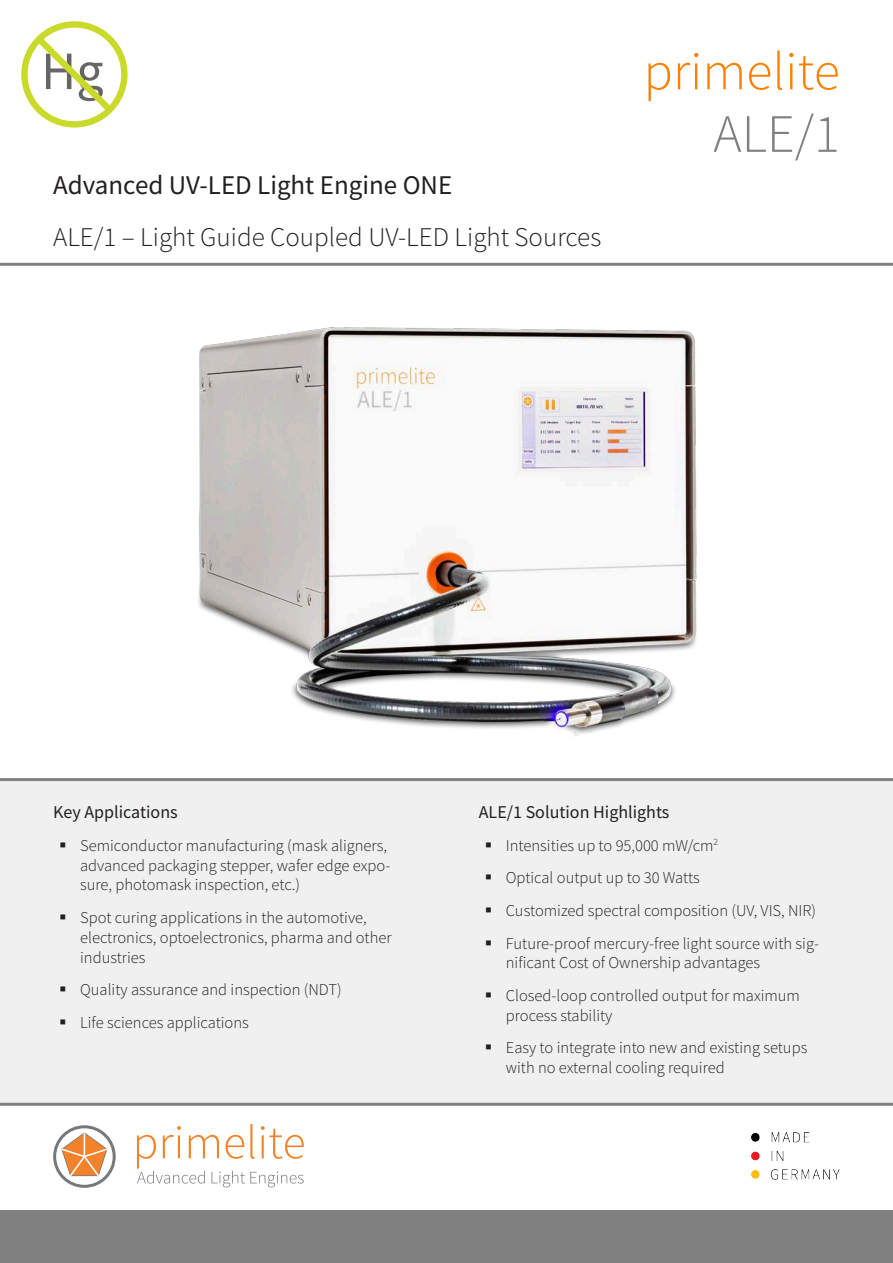
<style>
.page{position:relative;width:893px;height:1263px;background:#fff}
.page>*{position:absolute;margin:0;border:0;box-sizing:border-box;transform-origin:0 0}
.t1{font:300 54px "Source Sans Pro";color:#ff7f00}
.t2{font:300 54px "Source Sans Pro";color:#808080}
.t3{font:300 27px "Source Sans Pro";color:#231f20}
.t4{font:27px "Source Sans Pro";color:#231f20}
.t5{font:18px "Source Sans Pro";color:#231f20}
.t6{font:300 16.5px/32.5px "Source Sans Pro";color:#231f20}
</style>
<div class="page">
<div style="left:0;top:781px;width:893px;height:322px;background:#f0f0f0"></div>
<div style="left:0;top:1103px;width:893px;height:160px;background:#808080"></div>
<div style="left:0;top:1103px;width:893px;height:107px;background:#fff"></div>
<hr style="left:0;top:1103px;width:893px;height:3px;background:#808080">
<hr style="left:0;top:263px;width:893px;height:3px;background:#808080">
<img style="left:198px;top:327px;width:499px;height:410px">
<svg style="left:137px;top:1124px;width:167px;height:63px"></svg>
<svg style="left:53px;top:1125px;width:63px;height:63px"></svg>
<hr style="left:0;top:778px;width:893px;height:3px;background:#808080">
<img style="left:752px;top:1133px;width:88px;height:46px">
<svg style="left:21px;top:21px;width:107px;height:107px"></svg>
<h2 class="t4" style="left:53px;top:168px;width:401px">Advanced UV-LED Light Engine ONE</h2>
<h2 class="t3" style="left:53px;top:221px;width:550px">ALE/1 – Light Guide Coupled UV-LED Light Sources</h2>
<h1 class="t1" style="left:643px;top:38px;width:198px">primelite</h1>
<h1 class="t2" style="left:713px;top:101px;width:128px">ALE/1</h1>
<p class="t5" style="left:53px;top:801px;width:126px">Key Applications</p>
<p class="t6" style="left:80px;top:835px;width:312px;line-height:19.8px">Semiconductor manufacturing (mask aligners, advanced packaging stepper, wafer edge expo&shy;sure, photomask inspection, etc.)</p>
<p class="t6" style="left:80px;top:908px;width:313px;line-height:19.8px">Spot curing applications in the automotive, electronics, optoelectronics, pharma and other industries</p>
<p class="t6" style="left:80px;top:973px;width:263px">Quality assurance and inspection (NDT)<br>Life sciences applications</p>
<p class="t5" style="left:479px;top:801px;width:192px">ALE/1 Solution Highlights</p>
<p class="t6" style="left:506px;top:829px;width:315px">Intensities up to 95,000 mW/cm<sup>2<br></sup>Optical output up to 30 Watts<br>Customized spectral composition (UV, VIS, NIR)<br>Future-proof mercury-free light source with sig-</p>
<p class="t6" style="left:506px;top:946px;width:296px">nificant Cost of Ownership advantages<br>Closed-loop controlled output for maximum</p>
<p class="t6" style="left:506px;top:999px;width:303px">process stability<br>Easy to integrate into new and existing setups</p>
<p class="t6" style="left:506px;top:1051px;width:220px">with no external cooling required</p>
</div>
